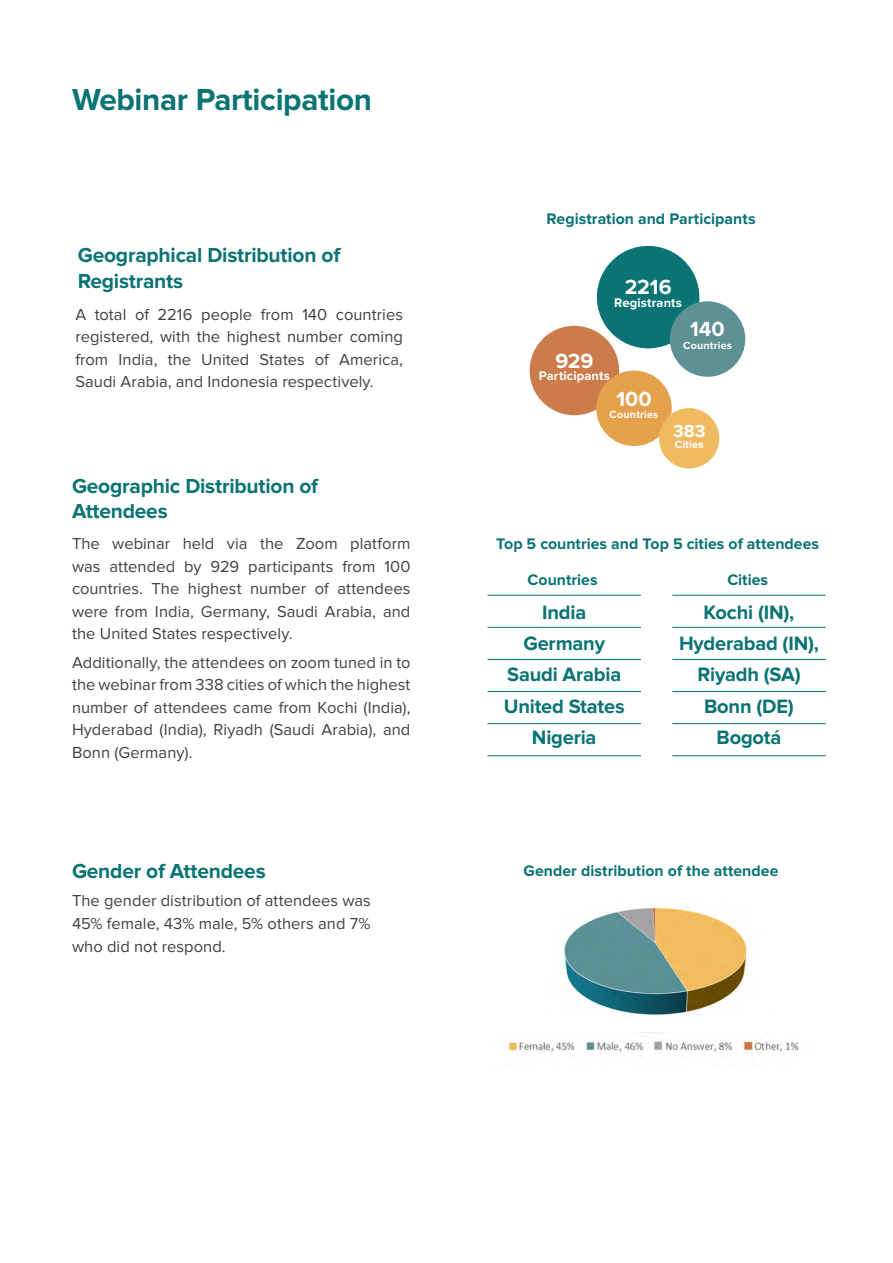
<style>
.page{position:relative;width:893px;height:1263px;background:#fff}
.page>*{position:absolute;margin:0;border:0;box-sizing:border-box;transform-origin:0 0}
.t1{font:700 31.5px "Proxima Nova";letter-spacing:-.01em;color:#0a7374}
.t2{font:700 21.3px "Proxima Nova";color:#fff}
.t3{font:700 21px/25.2px "Proxima Nova";letter-spacing:-.01em;color:#0a7374}
.t4{font:700 20.1px/31.2px "Proxima Nova";letter-spacing:-.01em;color:#0a7374;text-align:center}
.t5{font:700 18px "Proxima Nova";color:#fff}
.t6{font:16.5px/22.5px "Proxima Nova";letter-spacing:.005em;color:#414042;text-align:justify}
.t7{font:700 15.9px "Proxima Nova";color:#0a7374}
.t8{font:700 12.9px "Proxima Nova";letter-spacing:.01em;color:#fff}
.t9{font:700 10.95px "Proxima Nova";letter-spacing:.015em;color:#fff}
.t10{font:700 10.8px "Proxima Nova";letter-spacing:.015em;color:#fff}
</style>
<div class="page">
<img style="left:564px;top:907px;width:184px;height:108px">
<img style="left:508px;top:1032px;width:292px;height:22px">
<hr style="left:487px;top:627px;width:154px;height:1px;background:#0a7374">
<hr style="left:487px;top:659px;width:154px;height:1px;background:#0a7374">
<hr style="left:487px;top:723px;width:154px;height:1px;background:#0a7374">
<hr style="left:487px;top:691px;width:154px;height:1px;background:#0a7374">
<hr style="left:487px;top:755px;width:154px;height:1px;background:#0a7374">
<hr style="left:487px;top:595px;width:154px;height:1px;background:#0a7374">
<hr style="left:672px;top:627px;width:154px;height:1px;background:#0a7374">
<hr style="left:672px;top:659px;width:154px;height:1px;background:#0a7374">
<hr style="left:672px;top:723px;width:154px;height:1px;background:#0a7374">
<hr style="left:672px;top:691px;width:154px;height:1px;background:#0a7374">
<hr style="left:672px;top:755px;width:154px;height:1px;background:#0a7374">
<hr style="left:672px;top:595px;width:154px;height:1px;background:#0a7374">
<div style="left:597px;top:246px;width:102px;height:102px;background:#0a7374;border-radius:50%"></div>
<div style="left:530px;top:326px;width:89px;height:89px;background:#cc7c4b;border-radius:50%"></div>
<div style="left:670px;top:301px;width:75px;height:76px;background:#5d9194;border-radius:50%"></div>
<div style="left:596px;top:370px;width:76px;height:76px;background:#e5a04b;border-radius:50%"></div>
<div style="left:659px;top:408px;width:60px;height:60px;background:#f0ba61;border-radius:50%"></div>
<h1 class="t1" style="left:72px;top:82px;width:302px">Webinar Participation</h1>
<p class="t3" style="left:78px;top:243px;width:264px">Geographical Distribution of<br>Registrants</p>
<p class="t6" style="left:75px;top:303px;width:329px">A total of 2216 people from 140 countries registered, with the highest number coming from India, the United States of America, Saudi Arabia, and Indonesia respectively.</p>
<p class="t3" style="left:72px;top:474px;width:248px">Geographic Distribution of<br>Attendees</p>
<p class="t6" style="left:72px;top:533px;width:340px">The webinar held via the Zoom platform was attended by 929 participants from 100 countries. The highest number of attendees were from India, Germany, Saudi Arabia, and the United States respectively.</p>
<p class="t6" style="left:72px;top:651px;width:340px">Additionally, the attendees on zoom tuned in to the webinar from 338 cities of which the highest number of attendees came from Kochi (India), Hyderabad (India), Riyadh (Saudi Arabia), and Bonn (Germany).</p>
<p class="t3" style="left:72px;top:859px;width:195px">Gender of Attendees</p>
<p class="t6" style="left:72px;top:890px;width:300px">The gender distribution of attendees was 45% female, 43% male, 5% others and 7% who did not respond.</p>
<p class="t7" style="left:546px;top:209px;width:211px">Registration and Participants</p>
<p class="t2" style="left:625px;top:275px;width:48px">2216</p>
<p class="t8" style="left:614px;top:295px;width:69px">Registrants</p>
<p class="t2" style="left:555px;top:348px;width:40px">929</p>
<p class="t8" style="left:539px;top:368px;width:73px">Participants</p>
<p class="t2" style="left:616px;top:386px;width:37px">100</p>
<p class="t10" style="left:609px;top:408px;width:50px">Countries</p>
<p class="t2" style="left:690px;top:317px;width:36px">140</p>
<p class="t10" style="left:683px;top:339px;width:50px">Countries</p>
<p class="t5" style="left:673px;top:421px;width:34px">383</p>
<p class="t9" style="left:675px;top:438px;width:30px">Cities</p>
<p class="t7" style="left:496px;top:534px;width:325px">Top 5 countries and Top 5 cities of attendees</p>
<p class="t7" style="left:527px;top:570px;width:72px">Countries</p>
<p class="t7" style="left:727px;top:570px;width:42px">Cities</p>
<p class="t4" style="left:504px;top:597px;width:122px">India<br>Germany<br>Saudi Arabia<br>United States<br>Nigeria</p>
<p class="t4" style="left:679px;top:597px;width:141px">Kochi (IN),<br>Hyderabad (IN),<br>Riyadh (SA)<br>Bonn (DE)<br>Bogotá</p>
<p class="t7" style="left:523px;top:862px;width:257px">Gender distribution of the attendee</p>
</div>
